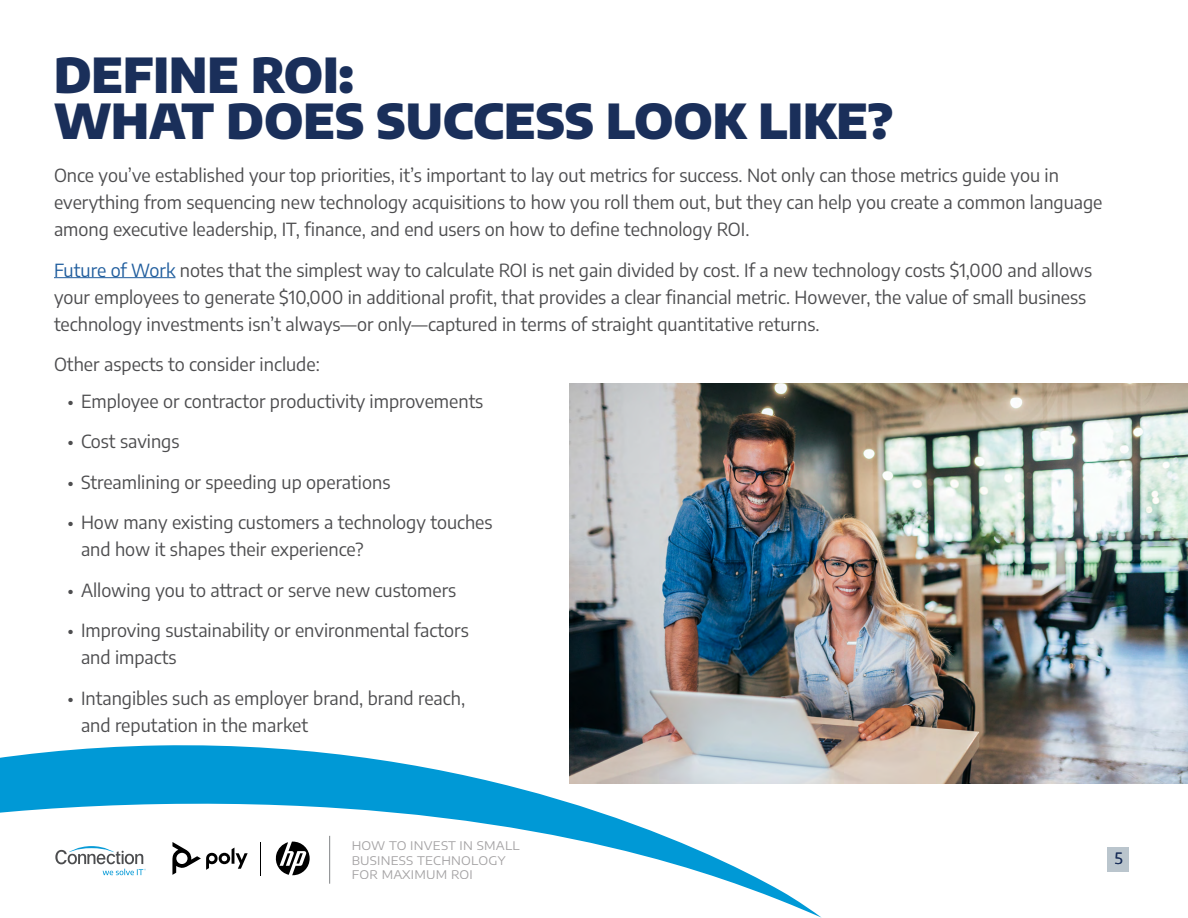
<style>
.page{position:relative;width:1188px;height:918px;background:#fff}
.page>*{position:absolute;margin:0;border:0;box-sizing:border-box;transform-origin:0 0}
.t1{font:900 48px/46.5px "Encode Sans";color:#1a2f5a}
.t2{font:18px/27px "Encode Sans";color:#4d4d4f}
.t3{font:15.45px "Encode Sans";color:#1a2f5a}
.t4{font:11.85px/14.2px "Encode Sans Expanded";letter-spacing:.02em;color:#676466}
.s1{color:#215e9e}
</style>
<div class="page">
<div style="left:1108px;top:847px;width:21px;height:24px;background:#bac5cd"></div>
<svg style="left:0;top:745px;width:822px;height:173px"></svg>
<hr style="left:54px;top:277px;width:121px;height:1px;background:#215e9e">
<img style="left:569px;top:383px;width:619px;height:400px">
<hr style="left:329px;top:836px;width:1px;height:48px;background:#818386">
<svg style="left:172px;top:842px;width:76px;height:33px"></svg>
<svg style="left:274px;top:841px;width:36px;height:34px"></svg>
<hr style="left:261px;top:842px;width:1px;height:33px;background:#000">
<svg style="left:55px;top:846px;width:91px;height:29px"></svg>
<h1 class="t1" style="left:54px;top:48px;width:841px">DEFINE ROI:<br>WHAT DOES SUCCESS LOOK LIKE?</h1>
<p class="t2" style="left:54px;top:161px;width:1050px">Once you’ve established your top priorities, it’s important to lay out metrics for success. Not only can those metrics guide you in everything from sequencing new technology acquisitions to how you roll them out, but they can help you create a common language among executive leadership, IT, finance, and end users on how to define technology ROI.</p>
<p class="t2" style="left:54px;top:256px;width:1040px"><span class="s1">Future of Work</span> notes that the simplest way to calculate ROI is net gain divided by cost. If a new technology costs $1,000 and allows your employees to generate $10,000 in additional profit, that provides a clear financial metric. However, the value of small business technology investments isn’t always—or only—captured in terms of straight quantitative returns.</p>
<p class="t2" style="left:54px;top:350px;width:267px">Other aspects to consider include:</p>
<p class="t2" style="left:68px;top:387px;width:417px">• Employee or contractor productivity improvements</p>
<p class="t2" style="left:68px;top:427px;width:114px">• Cost savings</p>
<p class="t2" style="left:68px;top:468px;width:324px">• Streamlining or speeding up operations</p>
<p class="t2" style="left:81px;top:508px;width:413px;text-indent:-14px">• How many existing customers a technology touches and how it shapes their experience?</p>
<p class="t2" style="left:68px;top:576px;width:390px">• Allowing you to attract or serve new customers</p>
<p class="t2" style="left:81px;top:616px;width:389px;text-indent:-14px">• Improving sustainability or environmental factors and impacts</p>
<p class="t2" style="left:81px;top:684px;width:386px;text-indent:-14px">• Intangibles such as employer brand, brand reach, and reputation in the market</p>
<p class="t4" style="left:352px;top:838px;width:170px">HOW TO INVEST IN SMALL<br>BUSINESS TECHNOLOGY<br>FOR MAXIMUM ROI</p>
<p class="t3" style="left:1115px;top:848px;width:9px">5</p>
</div>
